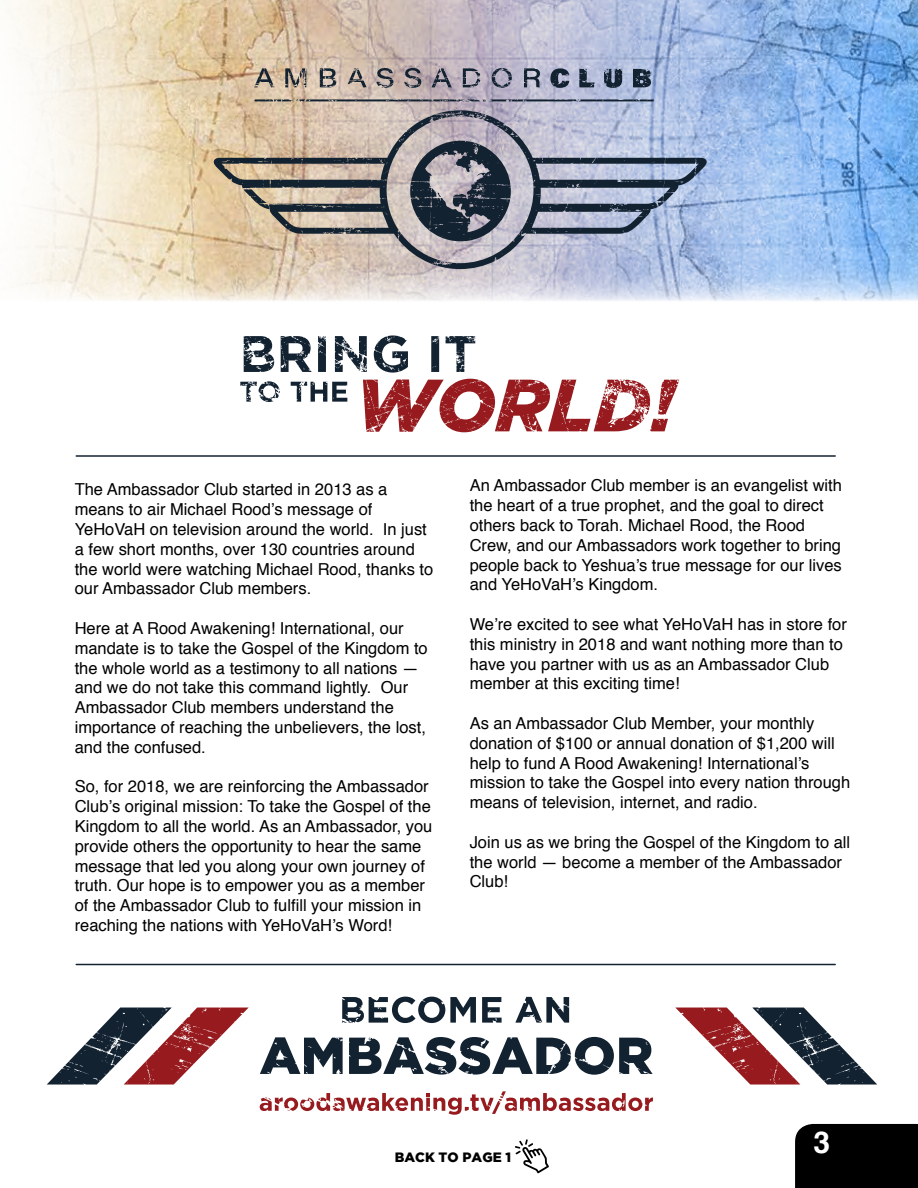
<style>
.page{position:relative;width:918px;height:1188px;background:#fff}
.page>*{position:absolute;margin:0;border:0;box-sizing:border-box;transform-origin:0 0}
.t1{font:700 30px "Helvetica";color:#fff}
.t2{font:16.5px/19.8px "Helvetica";color:#000}
.t3{font:900 13.5px "Gotham";color:#000}
</style>
<div class="page">
<img style="left:4px;top:0;width:174px;height:301px">
<img style="left:178px;top:0;width:740px;height:301px">
<svg style="left:213px;top:68px;width:495px;height:201px;background:#a4a1a6"></svg>
<svg style="left:482px;top:997px;width:20px;height:26px"></svg>
<svg style="left:515px;top:997px;width:54px;height:26px"></svg>
<svg style="left:349px;top:1037px;width:304px;height:38px"></svg>
<svg style="left:342px;top:997px;width:134px;height:26px"></svg>
<svg style="left:260px;top:1037px;width:83px;height:37px"></svg>
<svg style="left:260px;top:1091px;width:393px;height:24px"></svg>
<svg style="left:374px;top:335px;width:34px;height:38px"></svg>
<svg style="left:335px;top:336px;width:32px;height:36px"></svg>
<svg style="left:244px;top:336px;width:30px;height:36px"></svg>
<svg style="left:240px;top:381px;width:40px;height:21px"></svg>
<svg style="left:318px;top:336px;width:8px;height:36px"></svg>
<svg style="left:363px;top:379px;width:316px;height:54px"></svg>
<svg style="left:431px;top:336px;width:44px;height:36px"></svg>
<svg style="left:281px;top:336px;width:31px;height:36px"></svg>
<svg style="left:291px;top:382px;width:56px;height:20px"></svg>
<svg style="left:675px;top:1007px;width:202px;height:78px"></svg>
<svg style="left:47px;top:1007px;width:202px;height:78px"></svg>
<hr style="left:76px;top:455px;width:759px;height:2px;background:#132231">
<hr style="left:76px;top:964px;width:759px;height:1px;background:#132231">
<div style="left:795px;top:1124px;width:123px;height:64px;background:#000"></div>
<svg style="left:515px;top:1139px;width:34px;height:34px"></svg>
<p class="t2" style="left:75px;top:480px;width:360px">The Ambassador Club started in 2013 as a means to air Michael Rood’s message of YeHoVaH on television around the world. In just a few short months, over 130 countries around the world were watching Michael Rood, thanks to our Ambassador Club members.</p>
<p class="t2" style="left:75px;top:619px;width:355px">Here at A Rood Awakening! International, our mandate is to take the Gospel of the Kingdom to the whole world as a testimony to all nations — and we do not take this command lightly. Our Ambassador Club members understand the importance of reaching the unbelievers, the lost, and the confused.</p>
<p class="t2" style="left:75px;top:777px;width:359px">So, for 2018, we are reinforcing the Ambassador Club’s original mission: To take the Gospel of the Kingdom to all the world. As an Ambassador, you provide others the opportunity to hear the same message that led you along your own journey of truth. Our hope is to empower you as a member of the Ambassador Club to fulfill your mission in reaching the nations with YeHoVaH’s Word!</p>
<p class="t2" style="left:470px;top:476px;width:374px">An Ambassador Club member is an evangelist with the heart of a true prophet, and the goal to direct others back to Torah. Michael Rood, the Rood Crew, and our Ambassadors work together to bring people back to Yeshua’s true message for our lives and YeHoVaH’s Kingdom.</p>
<p class="t2" style="left:470px;top:615px;width:379px">We’re excited to see what YeHoVaH has in store for this ministry in 2018 and want nothing more than to have you partner with us as an Ambassador Club member at this exciting time!</p>
<p class="t2" style="left:470px;top:714px;width:382px">As an Ambassador Club Member, your monthly donation of $100 or annual donation of $1,200 will help to fund A Rood Awakening! International’s mission to take the Gospel into every nation through means of television, internet, and radio.</p>
<p class="t2" style="left:470px;top:833px;width:382px">Join us as we bring the Gospel of the Kingdom to all the world — become a member of the Ambassador<br>Club!</p>
<p class="t3" style="left:395px;top:1149px;width:118px">BACK TO PAGE 1</p>
<h1 class="t1" style="left:813px;top:1118px;width:18px">3</h1>
</div>
